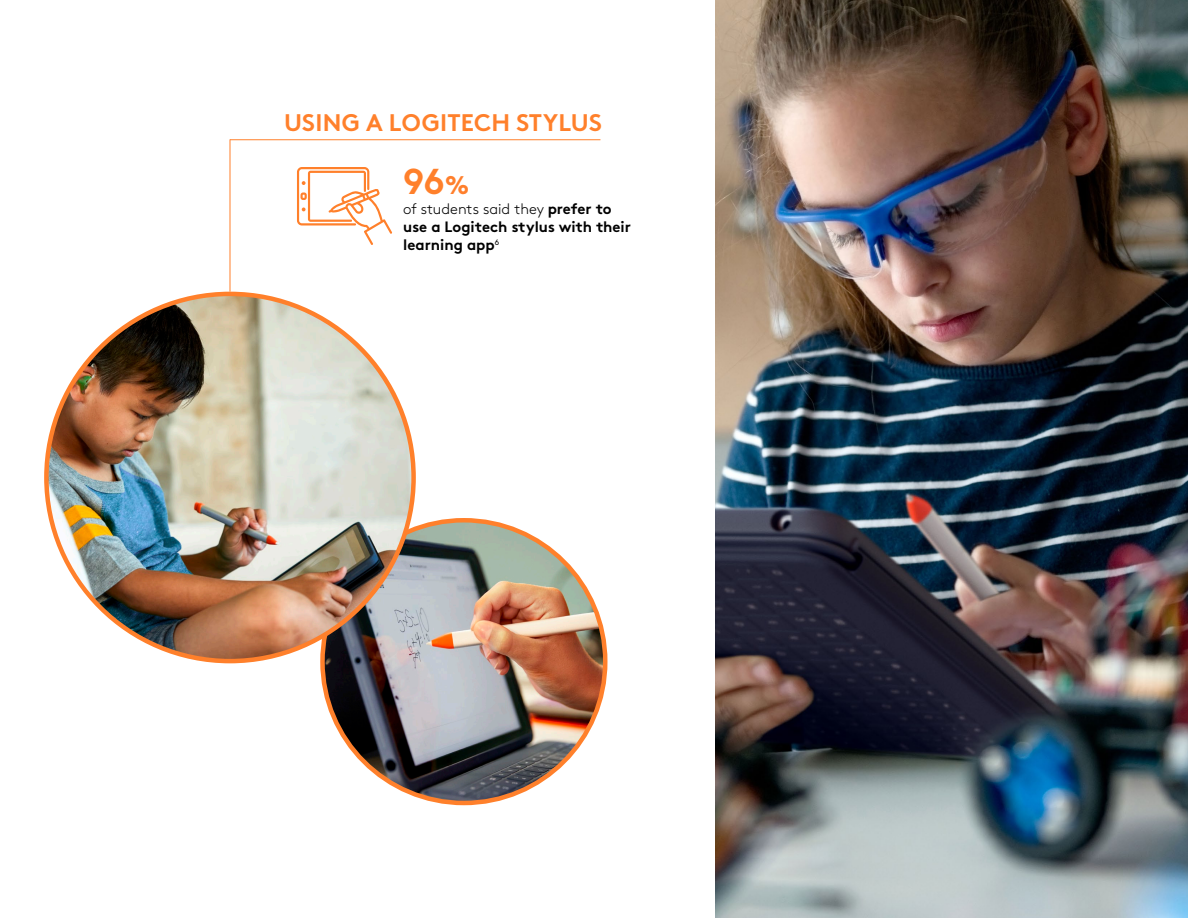
<style>
.page{position:relative;width:1188px;height:918px;background:#fff}
.page>*{position:absolute;margin:0;border:0;box-sizing:border-box;transform-origin:0 0}
.t1{font:700 36px "Brown Pro";color:#ff802b}
.t2{font:700 24px "Brown Pro";letter-spacing:.01em;color:#ff802b}
.t3{font:700 15px/18px "Brown Pro";color:#000}
.s1{font-size:25.5px;color:#ff7f2c}
.s2{font-weight:300}
</style>
<div class="page">
<img style="left:716px;top:0;width:472px;height:918px">
<hr style="left:230px;top:139px;width:370px;height:1px;background:#ff802b">
<hr style="left:230px;top:139px;width:1px;height:153px;background:#ff802b">
<img style="left:322px;top:520px;width:283px;height:283px;border-radius:141px">
<svg style="left:297px;top:167px;width:95px;height:78px"></svg>
<img style="left:46px;top:294px;width:368px;height:367px;border-radius:184px">
<p class="t2" style="left:284px;top:103px;width:319px">USING A LOGITECH STYLUS</p>
<p class="t1" style="left:403px;top:152px;width:68px">96<span class="s1">%</span></p>
<p class="t3" style="left:403px;top:198px;width:229px"><span class="s2">of students said they</span> prefer to use a Logitech stylus with their learning app<span class="s2">6</span></p>
</div>
